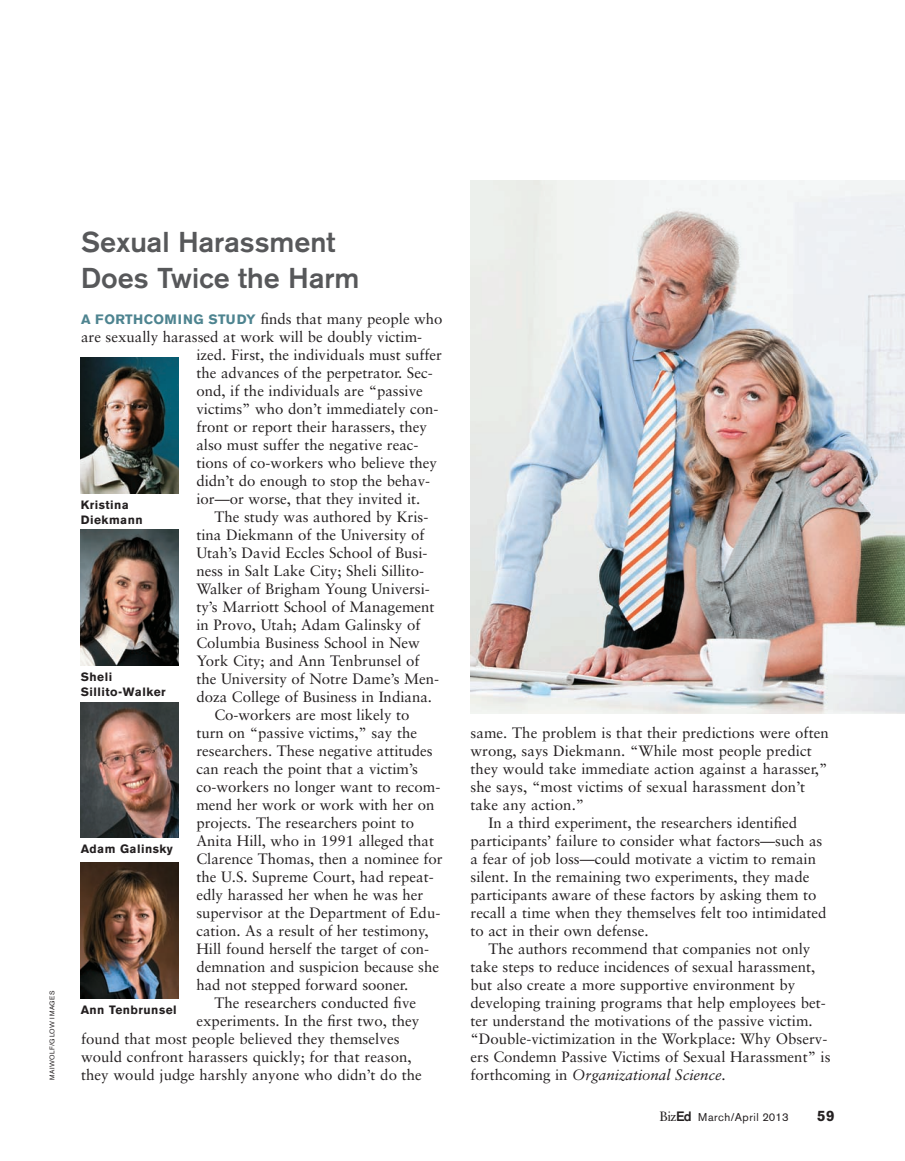
<style>
.page{position:relative;width:905px;height:1161px;background:#fff}
.page>*{position:absolute;margin:0;border:0;box-sizing:border-box;transform-origin:0 0}
.t1{font:500 28.5px/36px "Akzidenz Grotesk BE";color:#57585a}
.t2{font:15px "Sabon";color:#231f20}
.t3{font:italic 15px "Sabon";color:#231f20}
.t4{font:700 15px "Akzidenz Grotesk BE";color:#231f20}
.t5{font:700 12px/15px "Akzidenz Grotesk BE";letter-spacing:.04em;color:#231f20}
.t6{font:11.25px "Akzidenz Grotesk BE";letter-spacing:.05em;color:#231f20}
.t7{font:6.75px "Akzidenz Grotesk BE";letter-spacing:.06em;color:#231f20}
.s1{font-family:"Akzidenz Grotesk BE";font-weight:700;font-size:13.5px;color:#4e8490}
.s2{font-style:normal}
.s3{font-family:"Sabon";font-size:13.5px}
.s4{font-weight:500;font-size:13.5px}
</style>
<div class="page">
<img style="left:81px;top:357px;width:97px;height:136px">
<img style="left:81px;top:530px;width:97px;height:135px">
<img style="left:81px;top:702px;width:97px;height:136px">
<img style="left:81px;top:862px;width:97px;height:136px">
<img style="left:470px;top:181px;width:434px;height:533px">
<p class="t7" style="left:48px;top:1080px;width:91px;rotate:-90deg">MAIWOLF/GLOW IMAGES</p>
<h1 class="t1" style="left:81px;top:224px;width:280px">Sexual Harassment<br>Does Twice the Harm</h1>
<p class="t2" style="left:81px;top:310px;width:363px"><span class="s1">A FORTHCOMING STUDY</span> finds that many people who</p>
<p class="t2" style="left:81px;top:328px;width:342px">are sexually harassed at work will be doubly victim-</p>
<p class="t2" style="left:196px;top:346px;width:247px">ized. First, the individuals must suffer</p>
<p class="t2" style="left:196px;top:364px;width:238px">the advances of the perpetrator. Sec-</p>
<p class="t2" style="left:196px;top:382px;width:228px">ond, if the individuals are “passive</p>
<p class="t2" style="left:196px;top:400px;width:243px">victims” who don’t immediately con-</p>
<p class="t2" style="left:196px;top:418px;width:232px">front or report their harassers, they</p>
<p class="t2" style="left:196px;top:436px;width:224px">also must suffer the negative reac-</p>
<p class="t2" style="left:196px;top:454px;width:242px">tions of co-workers who believe they</p>
<p class="t2" style="left:196px;top:472px;width:235px">didn’t do enough to stop the behav-</p>
<p class="t2" style="left:196px;top:490px;width:225px">ior—or worse, that they invited it.</p>
<p class="t2" style="left:214px;top:508px;width:215px">The study was authored by Kris-</p>
<p class="t2" style="left:196px;top:526px;width:229px">tina Diekmann of the University of</p>
<p class="t2" style="left:196px;top:544px;width:233px">Utah’s David Eccles School of Busi-</p>
<p class="t2" style="left:196px;top:562px;width:229px">ness in Salt Lake City; Sheli Sillito-</p>
<p class="t2" style="left:196px;top:580px;width:235px">Walker of Brigham Young Universi-</p>
<p class="t2" style="left:196px;top:598px;width:240px">ty’s Marriott School of Management</p>
<p class="t2" style="left:196px;top:616px;width:225px">in Provo, Utah; Adam Galinsky of</p>
<p class="t2" style="left:196px;top:634px;width:225px">Columbia Business School in New</p>
<p class="t2" style="left:196px;top:652px;width:224px">York City; and Ann Tenbrunsel of</p>
<p class="t2" style="left:196px;top:670px;width:244px">the University of Notre Dame’s Men-</p>
<p class="t2" style="left:196px;top:688px;width:237px">doza College of Business in Indiana.</p>
<p class="t2" style="left:214px;top:706px;width:197px">Co-workers are most likely to</p>
<p class="t2" style="left:196px;top:724px;width:222px">turn on “passive victims,” say the</p>
<p class="t2" style="left:196px;top:742px;width:238px">researchers. These negative attitudes</p>
<p class="t2" style="left:196px;top:760px;width:223px">can reach the point that a victim’s</p>
<p class="t2" style="left:196px;top:778px;width:245px">co-workers no longer want to recom-</p>
<p class="t2" style="left:196px;top:796px;width:240px">mend her work or work with her on</p>
<p class="t2" style="left:196px;top:814px;width:219px">projects. The researchers point to</p>
<p class="t2" style="left:196px;top:832px;width:239px">Anita Hill, who in 1991 alleged that</p>
<p class="t2" style="left:196px;top:850px;width:248px">Clarence Thomas, then a nominee for</p>
<p class="t2" style="left:196px;top:868px;width:239px">the U.S. Supreme Court, had repeat-</p>
<p class="t2" style="left:196px;top:886px;width:228px">edly harassed her when he was her</p>
<p class="t2" style="left:196px;top:904px;width:245px">supervisor at the Department of Edu-</p>
<p class="t2" style="left:196px;top:922px;width:233px">cation. As a result of her testimony,</p>
<p class="t2" style="left:196px;top:940px;width:234px">Hill found herself the target of con-</p>
<p class="t2" style="left:196px;top:958px;width:244px">demnation and suspicion because she</p>
<p class="t2" style="left:196px;top:976px;width:213px">had not stepped forward sooner.</p>
<p class="t2" style="left:214px;top:994px;width:203px">The researchers conducted five</p>
<p class="t2" style="left:196px;top:1012px;width:224px">experiments. In the first two, they</p>
<p class="t2" style="left:81px;top:1030px;width:320px">found that most people believed they themselves</p>
<p class="t2" style="left:81px;top:1048px;width:332px">would confront harassers quickly; for that reason,</p>
<p class="t2" style="left:81px;top:1066px;width:342px">they would judge harshly anyone who didn’t do the</p>
<p class="t5" style="left:81px;top:497px;width:63px">Kristina<br>Diekmann</p>
<p class="t5" style="left:81px;top:669px;width:86px">Sheli<br>Sillito-Walker</p>
<p class="t5" style="left:81px;top:842px;width:94px">Adam Galinsky</p>
<p class="t5" style="left:81px;top:1002px;width:97px">Ann Tenbrunsel</p>
<p class="t2" style="left:470px;top:724px;width:360px">same. The problem is that their predictions were often</p>
<p class="t2" style="left:470px;top:742px;width:343px">wrong, says Diekmann. “While most people predict</p>
<p class="t2" style="left:470px;top:760px;width:358px">they would take immediate action against a harasser,”</p>
<p class="t2" style="left:470px;top:778px;width:336px">she says, “most victims of sexual harassment don’t</p>
<p class="t2" style="left:470px;top:796px;width:115px">take any action.”</p>
<p class="t2" style="left:488px;top:814px;width:310px">In a third experiment, the researchers identified</p>
<p class="t2" style="left:470px;top:832px;width:353px">participants’ failure to consider what factors—such as</p>
<p class="t2" style="left:470px;top:850px;width:347px">a fear of job loss—could motivate a victim to remain</p>
<p class="t2" style="left:470px;top:868px;width:340px">silent. In the remaining two experiments, they made</p>
<p class="t2" style="left:470px;top:886px;width:347px">participants aware of these factors by asking them to</p>
<p class="t2" style="left:470px;top:904px;width:357px">recall a time when they themselves felt too intimidated</p>
<p class="t2" style="left:470px;top:922px;width:179px">to act in their own defense.</p>
<p class="t2" style="left:488px;top:940px;width:323px">The authors recommend that companies not only</p>
<p class="t2" style="left:470px;top:958px;width:346px">take steps to reduce incidences of sexual harassment,</p>
<p class="t2" style="left:470px;top:976px;width:326px">but also create a more supportive environment by</p>
<p class="t2" style="left:470px;top:994px;width:357px">developing training programs that help employees bet-</p>
<p class="t2" style="left:470px;top:1012px;width:344px">ter understand the motivations of the passive victim.</p>
<p class="t2" style="left:470px;top:1030px;width:358px">“Double-victimization in the Workplace: Why Observ-</p>
<p class="t2" style="left:470px;top:1048px;width:361px">ers Condemn Passive Victims of Sexual Harassment” is</p>
<p class="t3" style="left:470px;top:1066px;width:257px"><span class="s2">forthcoming in</span> Organizational Science.</p>
<p class="t6" style="left:659px;top:1111px;width:131px"><span class="s3">Biz</span><span class="s4">Ed</span> March/April 2013</p>
<p class="t4" style="left:817px;top:1108px;width:19px">59</p>
</div>
